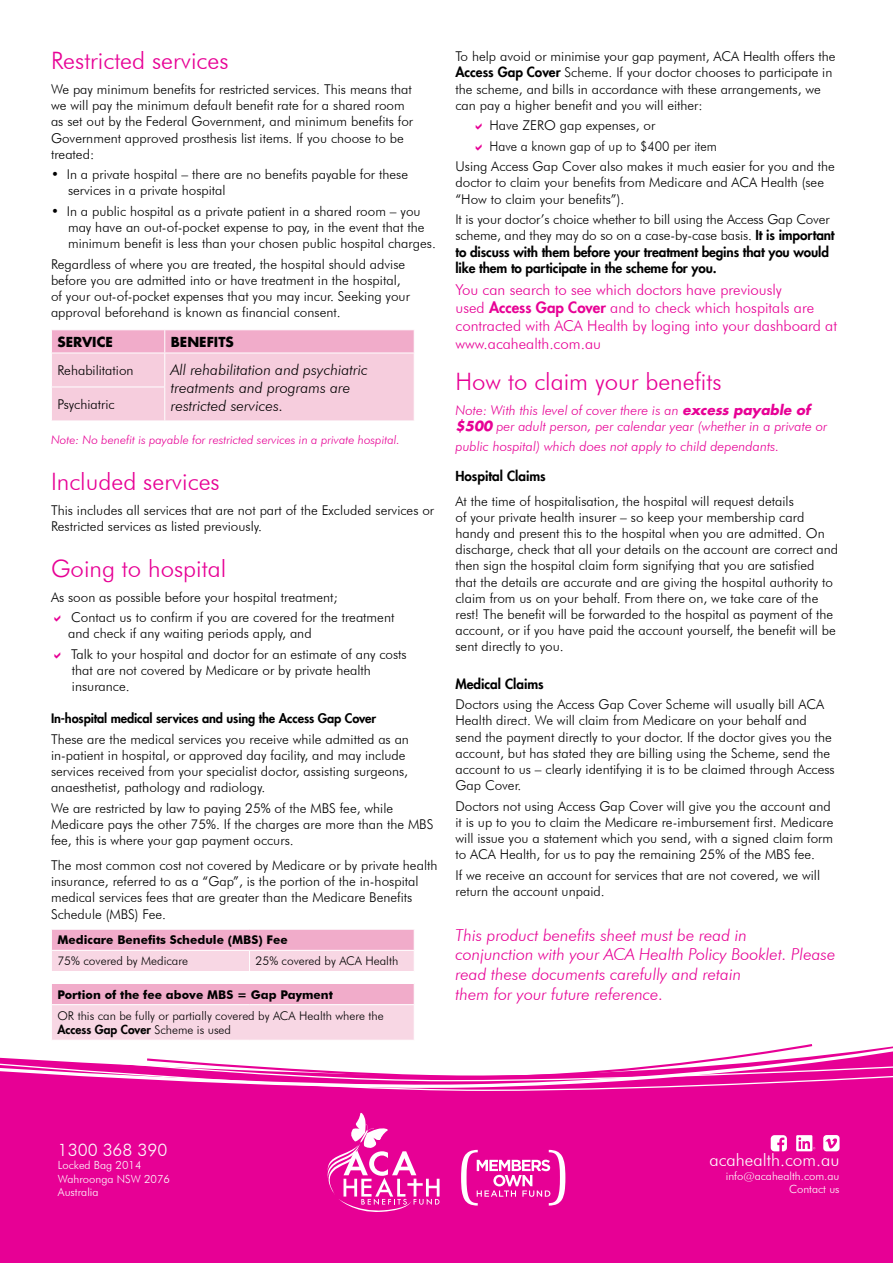
<style>
.page{position:relative;width:893px;height:1263px;background:#fff}
.page>*{position:absolute;margin:0;border:0;box-sizing:border-box;transform-origin:0 0}
.Claims{font:300 24px "Futura BT";color:#e70095}
.t1{font:300 17.25px "Futura BT";color:#fff}
.Body_Text{font:italic 300 16.5px/19.8px "Futura BT";color:#e70095}
.t2{font:300 15px/18px "Futura BT";color:#e70095}
.subheadings{font:italic 300 15px/18px "Futura BT";color:#000}
.Body_Text-2{font:300 13.5px/16.2px "Futura BT";color:#000}
.Body_Text-3{font:800 13.5px/16.2px "Futura";letter-spacing:-.01em;color:#000}
.Body_Text-4{font:italic 300 13.5px/16.2px "Futura BT";color:#e70095}
.Disclaimer{font:300 13.5px/16.2px "Futura BT";color:#000}
.Body_Text-5{font:300 13.5px "Futura BT";color:#000;scale:.95 1}
.subheadings-2{font:300 13.5px "Futura BT";color:#000}
.Bold_Table_text{font:700 13.5px "Futura";color:#000}
.Claims-2{font:800 13.5px "Futura";color:#000}
.Small_Header{font:800 13.5px "Futura";color:#000}
.Small_Header-2{font:800 12.75px "Futura";letter-spacing:-.01em;color:#000}
.Table_text{font:300 12px/14.4px "Futura BT";color:#000}
.Bold_Table_text-2{font:700 12px "Futura BT";color:#000}
.Disclaimer-2{font:italic 300 12px "Futura BT";color:#e70095}
.t3{font:300 11.25px "Futura BT";color:#fff}
.s1{font-family:"Futura";font-weight:800}
.s2{font-family:"Futura BT";font-weight:300}
.s3{font-family:"Futura";font-weight:700}
</style>
<div class="page">
<svg style="left:51px;top:330px;width:363px;height:91px;background:#f4c5d8"></svg>
<hr style="left:51px;top:353px;width:114px;height:1px;background:#fff">
<hr style="left:51px;top:353px;width:1px;height:34px;background:#fff">
<hr style="left:165px;top:353px;width:250px;height:1px;background:#fff">
<hr style="left:164px;top:353px;width:1px;height:34px;background:#fff">
<hr style="left:51px;top:387px;width:114px;height:1px;background:#fff">
<hr style="left:51px;top:387px;width:1px;height:34px;background:#fff">
<hr style="left:164px;top:387px;width:1px;height:34px;background:#fff">
<div style="left:0;top:1092px;width:893px;height:171px;background:#e70095"></div>
<svg style="left:0;top:929px;width:893px;height:163px"></svg>
<svg style="left:771px;top:1135px;width:16px;height:16px"></svg>
<svg style="left:796px;top:1135px;width:19px;height:16px"></svg>
<svg style="left:823px;top:1135px;width:16px;height:16px"></svg>
<svg style="left:327px;top:1111px;width:113px;height:102px;background:#eb30a9"></svg>
<svg style="left:461px;top:1150px;width:104px;height:55px"></svg>
<p class="Claims" style="left:51px;top:46px;width:179px">Restricted services</p>
<p class="Body_Text-2" style="left:51px;top:81px;width:364px">We pay minimum benefits for restricted services. This means that we will pay the minimum default benefit rate for a shared room as set out by the Federal Government, and minimum benefits for Government approved prosthesis list items. If you choose to be treated:</p>
<p class="Body_Text-2" style="left:68px;top:166px;width:341px;text-indent:-17px">• In a private hospital – there are no benefits payable for these services in a private hospital</p>
<p class="Body_Text-2" style="left:68px;top:203px;width:369px;text-indent:-17px">• In a public hospital as a private patient in a shared room – you may have an out-of-pocket expense to pay, in the event that the minimum benefit is less than your chosen public hospital charges.</p>
<p class="Body_Text-2" style="left:51px;top:256px;width:360px">Regardless of where you are treated, the hospital should advise before you are admitted into or have treatment in the hospital, of your out-of-pocket expenses that you may incur. Seeking your approval beforehand is known as financial consent.</p>
<p class="Bold_Table_text" style="left:57px;top:333px;width:57px">SERVICE</p>
<p class="Bold_Table_text" style="left:171px;top:333px;width:65px">BENEFITS</p>
<p class="subheadings-2" style="left:57px;top:362px;width:78px">Rehabilitation</p>
<p class="subheadings" style="left:171px;top:360px;width:199px">All rehabilitation and psychiatric treatments and programs are</p>
<p class="subheadings-2" style="left:57px;top:396px;width:59px">Psychiatric</p>
<p class="subheadings" style="left:171px;top:396px;width:114px">restricted services.</p>
<p class="Disclaimer-2" style="left:51px;top:433px;width:350px">Note: No benefit is payable for restricted services in a private hospital.</p>
<p class="Claims" style="left:51px;top:467px;width:170px">Included services</p>
<p class="Disclaimer" style="left:51px;top:502px;width:385px">This includes all services that are not part of the Excluded services or<br>Restricted services as listed previously.</p>
<p class="Claims" style="left:51px;top:554px;width:177px">Going to hospital</p>
<p class="Body_Text-2" style="left:51px;top:588px;width:288px">As soon as possible before your hospital treatment;</p>
<p class="Body_Text-2" style="left:68px;top:609px;width:328px">Contact us to confirm if you are covered for the treatment and check if any waiting periods apply, and</p>
<p class="Body_Text-2" style="left:71px;top:646px;width:337px">Talk to your hospital and doctor for an estimate of any costs that are not covered by Medicare or by private health insurance.</p>
<p class="Small_Header-2" style="left:51px;top:710px;width:327px">In-hospital medical services and using the Access Gap Cover</p>
<p class="Body_Text-2" style="left:51px;top:731px;width:359px">These are the medical services you receive while admitted as an in-patient in hospital, or approved day facility, and may include services received from your specialist doctor, assisting surgeons, anaesthetist, pathology and radiology.</p>
<p class="Body_Text-2" style="left:51px;top:800px;width:384px">We are restricted by law to paying 25% of the MBS fee, while<br>Medicare pays the other 75%. If the charges are more than the MBS fee, this is where your gap payment occurs.</p>
<p class="Body_Text-2" style="left:51px;top:857px;width:388px">The most common cost not covered by Medicare or by private health insurance, referred to as a “Gap”, is the portion of the in-hospital medical services fees that are greater than the Medicare Benefits Schedule (MBS) Fee.</p>
<p class="Bold_Table_text-2" style="left:57px;top:933px;width:232px">Medicare Benefits Schedule (MBS) Fee</p>
<p class="Table_text" style="left:57px;top:954px;width:132px">75% covered by Medicare</p>
<p class="Table_text" style="left:256px;top:954px;width:144px">25% covered by ACA Health</p>
<p class="Bold_Table_text-2" style="left:57px;top:987px;width:277px">Portion of the fee above MBS = Gap Payment</p>
<p class="Table_text" style="left:57px;top:1008px;width:328px">OR this can be fully or partially covered by ACA Health where the<br><span class="s1">Access Gap Cover</span> Scheme is used</p>
<p class="Body_Text-2" style="left:455px;top:48px;width:381px">To help avoid or minimise your gap payment, ACA Health offers the <span class="s1">Access Gap Cover</span> Scheme. If your doctor chooses to participate in the scheme, and bills in accordance with these arrangements, we can pay a higher benefit and you will either:</p>
<p class="Body_Text-2" style="left:489px;top:117px;width:167px">Have ZERO gap expenses, or</p>
<p class="Body_Text-5" style="left:489px;top:138px;width:241px">Have a known gap of up to $400 per item</p>
<p class="Body_Text-2" style="left:455px;top:158px;width:381px">Using Access Gap Cover also makes it much easier for you and the doctor to claim your benefits from Medicare and ACA Health (see “How to claim your benefits”).</p>
<p class="Body_Text-3" style="left:455px;top:211px;width:381px"><span class="s2">It is your doctor’s choice whether to bill using the Access Gap Cover scheme, and they may do so on a case-by-case basis.</span> It is important to discuss with them before your treatment begins that you would like them to participate in the scheme for you.</p>
<p class="t2" style="left:455px;top:280px;width:383px">You can search to see which doctors have previously<br>used <span class="s1">Access Gap Cover</span> and to check which hospitals are contracted with ACA Health by loging into your dashboard at www.acahealth.com.au</p>
<p class="Claims" style="left:455px;top:367px;width:268px">How to claim your benefits</p>
<p class="Body_Text-4" style="left:455px;top:402px;width:373px">Note: With this level of cover there is an <span class="s3">excess payable of $500</span> per adult person, per calendar year (whether in a private or</p>
<p class="Body_Text-4" style="left:455px;top:438px;width:325px">public hospital) which does not apply to child dependants.</p>
<p class="Claims-2" style="left:455px;top:467px;width:92px">Hospital Claims</p>
<p class="Body_Text-2" style="left:455px;top:492px;width:384px">At the time of hospitalisation, the hospital will request details<br>of your private health insurer – so keep your membership card handy and present this to the hospital when you are admitted. On discharge, check that all your details on the account are correct and then sign the hospital claim form signifying that you are satisfied that the details are accurate and are giving the hospital authority to claim from us on your behalf. From there on, we take care of the rest! The benefit will be forwarded to the hospital as payment of the account, or if you have paid the account yourself, the benefit will be sent directly to you.</p>
<p class="Small_Header" style="left:455px;top:675px;width:90px">Medical Claims</p>
<p class="Body_Text-2" style="left:455px;top:696px;width:381px">Doctors using the Access Gap Cover Scheme will usually bill ACA Health direct. We will claim from Medicare on your behalf and send the payment directly to your doctor. If the doctor gives you the account, but has stated they are billing using the Scheme, send the account to us – clearly identifying it is to be claimed through Access Gap Cover.</p>
<p class="Body_Text-2" style="left:455px;top:798px;width:380px">Doctors not using Access Gap Cover will give you the account and it is up to you to claim the Medicare re-imbursement first. Medicare will issue you a statement which you send, with a signed claim form to ACA Health, for us to pay the remaining 25% of the MBS fee.</p>
<p class="Body_Text-2" style="left:455px;top:867px;width:366px">If we receive an account for services that are not covered, we will return the account unpaid.</p>
<p class="Body_Text" style="left:455px;top:924px;width:382px">This product benefits sheet must be read in<br>conjunction with your ACA Health Policy Booklet. Please read these documents carefully and retain<br>them for your future reference.</p>
<p class="t1" style="left:58px;top:1139px;width:111px">1300 368 390</p>
<p class="t3" style="left:58px;top:1158px;width:85px">Locked Bag 2014</p>
<p class="t3" style="left:58px;top:1172px;width:114px">Wahroonga NSW 2076</p>
<p class="t3" style="left:58px;top:1185px;width:42px">Australia</p>
<p class="t1" style="left:709px;top:1149px;width:132px">acahealth.com.au</p>
<p class="t3" style="left:726px;top:1169px;width:115px">info@acahealth.com.au</p>
<p class="t3" style="left:789px;top:1182px;width:52px">Contact us</p>
</div>
